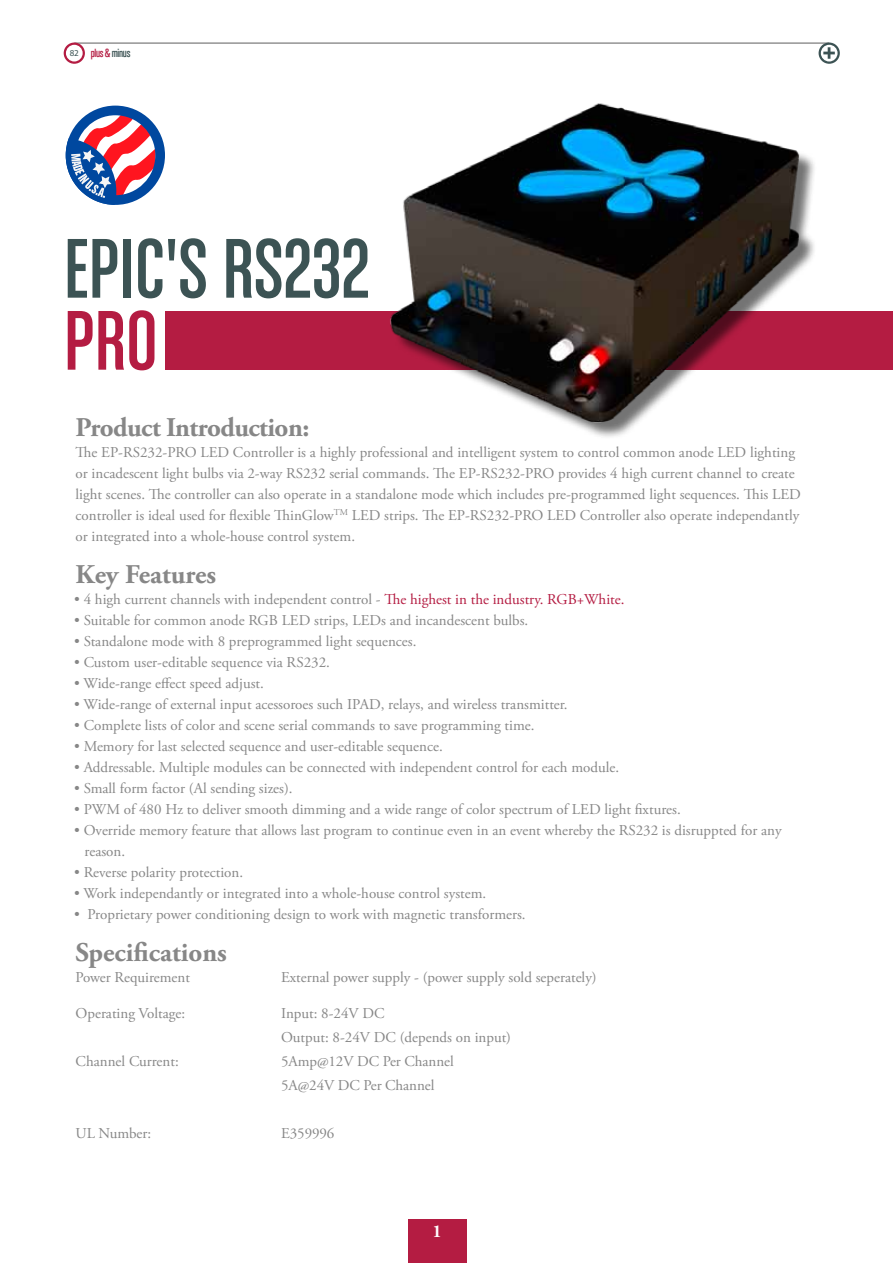
<style>
.page{position:relative;width:893px;height:1263px;background:#fff}
.page>*{position:absolute;margin:0;border:0;box-sizing:border-box;transform-origin:0 0}
.t1{font:90px "Chalet Comprime Cologne Sixty";color:#3c5354}
.t2{font:90px "Chalet Comprime Cologne Sixty";color:#b41c42}
.t3{font:700 27px "Adobe Garamond Pro";color:#878787}
.t4{font:700 27px "Adobe Garamond Pro";letter-spacing:-.02em;color:#878787}
.t5{font:700 18px "Adobe Garamond Pro";color:#fff}
.t6{font:15px/21px "Adobe Garamond Pro";color:#878787}
.t7{font:12px "Chalet Comprime Cologne Sixty";letter-spacing:-.025em;color:#b41c42}
.s1{font-family:"Myriad Pro";font-size:9px;color:#3c5354}
.s2{color:#3c5354}
.s3{color:#b41c42}
</style>
<div class="page">
<hr style="left:74px;top:43px;width:755px;height:1px;background:#706f6f">
<svg style="left:64px;top:43px;width:21px;height:21px"></svg>
<div style="left:66px;top:45px;width:17px;height:17px;background:#fff;border-radius:50%"></div>
<svg style="left:819px;top:43px;width:21px;height:21px"></svg>
<svg style="left:821px;top:45px;width:16px;height:17px"></svg>
<svg style="left:823px;top:47px;width:12px;height:12px"></svg>
<div style="left:165px;top:311px;width:728px;height:59px;background:#b41c42"></div>
<div style="left:408px;top:1219px;width:59px;height:44px;background:#b41c42"></div>
<img style="left:390px;top:103px;width:424px;height:331px">
<svg style="left:66px;top:106px;width:99px;height:99px"></svg>
<p class="t7" style="left:70px;top:46px;width:62px"><span class="s1">82</span> plus &amp; <span class="s2">minus</span></p>
<h1 class="t1" style="left:64px;top:219px;width:308px">EPIC'S RS232</h1>
<h1 class="t2" style="left:64px;top:291px;width:95px">PRO</h1>
<h2 class="t4" style="left:76px;top:412px;width:235px">Product Introduction:</h2>
<p class="t6" style="left:76px;top:442px;width:727px">The EP-RS232-PRO LED Controller is a highly professional and intelligent system to control common anode LED lighting or incadescent light bulbs via 2-way RS232 serial commands. The EP-RS232-PRO provides 4 high current channel to create light scenes. The controller can also operate in a standalone mode which includes pre-programmed light sequences. This LED controller is ideal used for flexible ThinGlow<sup>TM</sup> LED strips. The EP-RS232-PRO LED Controller also operate independantly or integrated into a whole-house control system.</p>
<h2 class="t3" style="left:76px;top:559px;width:142px">Key Features</h2>
<p class="t6" style="left:74px;top:589px;width:552px">• 4 high current channels with independent control - <span class="s3">The highest in the industry. RGB+White.</span></p>
<p class="t6" style="left:74px;top:610px;width:456px">• Suitable for common anode RGB LED strips, LEDs and incandescent bulbs.</p>
<p class="t6" style="left:74px;top:631px;width:344px">• Standalone mode with 8 preprogrammed light sequences.</p>
<p class="t6" style="left:74px;top:652px;width:257px">• Custom user-editable sequence via RS232.</p>
<p class="t6" style="left:74px;top:673px;width:191px">• Wide-range effect speed adjust.</p>
<p class="t6" style="left:74px;top:694px;width:495px">• Wide-range of external input acessoroes such IPAD, relays, and wireless transmitter.</p>
<p class="t6" style="left:74px;top:715px;width:462px">• Complete lists of color and scene serial commands to save programming time.</p>
<p class="t6" style="left:74px;top:736px;width:370px">• Memory for last selected sequence and user-editable sequence.</p>
<p class="t6" style="left:74px;top:757px;width:547px">• Addressable. Multiple modules can be connected with independent control for each module.</p>
<p class="t6" style="left:74px;top:778px;width:220px">• Small form factor (Al sending sizes).</p>
<p class="t6" style="left:74px;top:799px;width:608px">• PWM of 480 Hz to deliver smooth dimming and a wide range of color spectrum of LED light fixtures.</p>
<p class="t6" style="left:85px;top:820px;width:698px;text-indent:-10px">• Override memory feature that allows last program to continue even in an event whereby the RS232 is disruppted for any reason.</p>
<p class="t6" style="left:74px;top:862px;width:170px">• Reverse polarity protection.</p>
<p class="t6" style="left:74px;top:883px;width:414px">• Work independantly or integrated into a whole-house control system.</p>
<p class="t6" style="left:74px;top:904px;width:453px">• Proprietary power conditioning design to work with magnetic transformers.</p>
<h2 class="t3" style="left:76px;top:937px;width:153px">Specifications</h2>
<p class="t6" style="left:76px;top:967px;width:116px">Power Requirement</p>
<p class="t6" style="left:281px;top:967px;width:317px">External power supply - (power supply sold seperately)</p>
<p class="t6" style="left:76px;top:1003px;width:111px">Operating Voltage:</p>
<p class="t6" style="left:281px;top:1001px;width:231px;line-height:24px">Input: 8-24V DC<br>Output: 8-24V DC (depends on input)</p>
<p class="t6" style="left:76px;top:1051px;width:105px">Channel Current:</p>
<p class="t6" style="left:281px;top:1049px;width:174px;line-height:24px">5Amp@12V DC Per Channel<br>5A@24V DC Per Channel</p>
<p class="t6" style="left:76px;top:1123px;width:77px">UL Number:</p>
<p class="t6" style="left:281px;top:1123px;width:55px">E359996</p>
<p class="t5" style="left:433px;top:1221px;width:11px">1</p>
</div>
